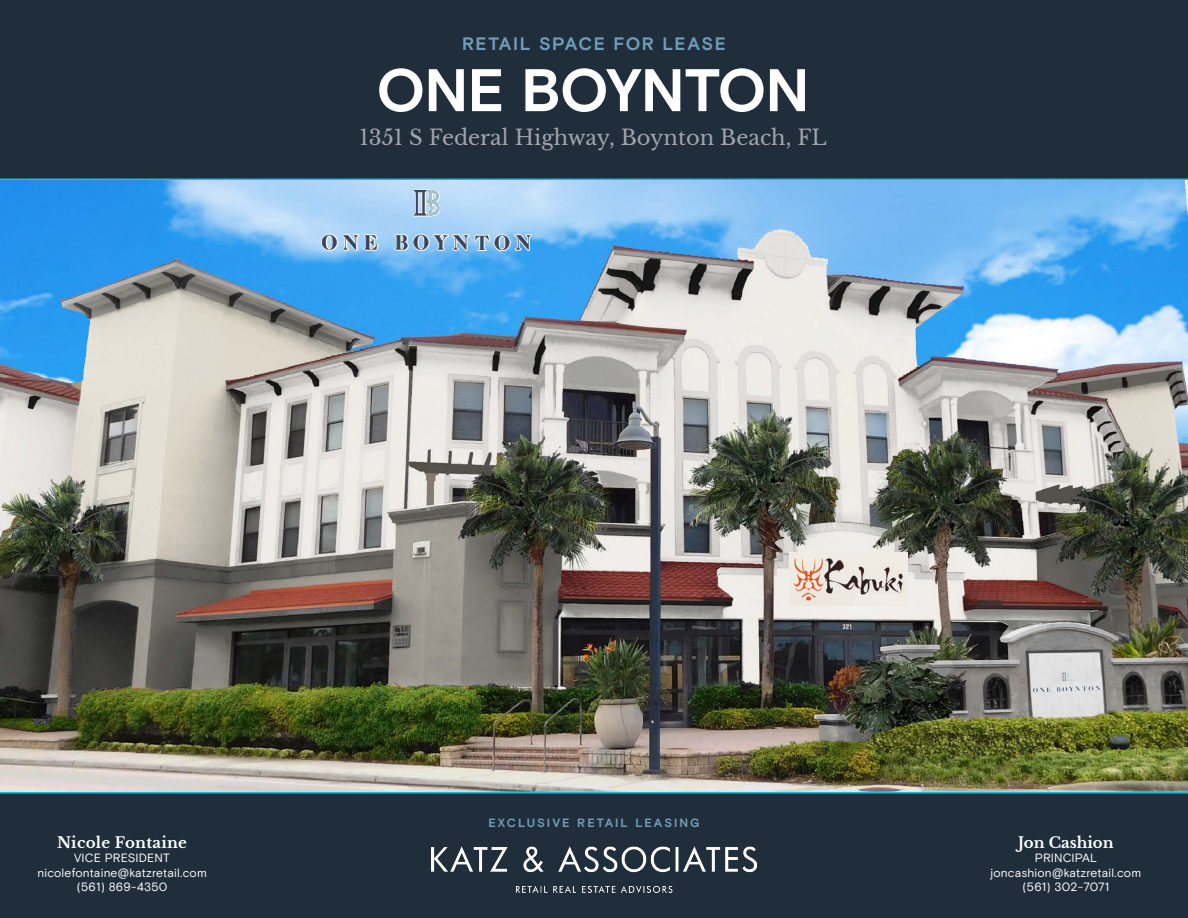
<style>
.page{position:relative;width:1188px;height:918px;background:#202e3c}
.page>*{position:absolute;margin:0;border:0;box-sizing:border-box;transform-origin:0 0}
.t1{font:700 60px "Basis Grotesque Pro";letter-spacing:-.015em;color:#fff}
.t2{font:21px "Libre Baskerville";color:#a4a4ab}
.t3{font:700 18px "Basis Grotesque Pro";letter-spacing:.085em;color:#709cb6}
.t4{font:700 15px "Libre Baskerville";letter-spacing:.015em;color:#fff}
.t5{font:12px "Basis Grotesque Pro";letter-spacing:.01em;color:#fff}
.t6{font:700 12px "Basis Grotesque Pro";letter-spacing:.165em;color:#709cb6}
</style>
<div class="page">
<img style="left:0;top:178px;width:1188px;height:616px">
<img style="left:432px;top:846px;width:324px;height:46px">
<svg style="left:321px;top:189px;width:210px;height:62px;background:#a6cae9"></svg>
<img style="left:790px;top:553px;width:118px;height:52px">
<p class="t3" style="left:462px;top:33px;width:265px">RETAIL SPACE FOR LEASE</p>
<p class="t1" style="left:376px;top:55px;width:434px">ONE BOYNTON</p>
<p class="t2" style="left:360px;top:124px;width:469px">1351 S Federal Highway, Boynton Beach, FL</p>
<p class="t4" style="left:57px;top:833px;width:131px">Nicole Fontaine</p>
<p class="t5" style="left:74px;top:851px;width:97px">VICE PRESIDENT</p>
<p class="t5" style="left:37px;top:865px;width:171px">nicolefontaine@katzretail.com</p>
<p class="t5" style="left:77px;top:880px;width:92px">(561) 869-4350</p>
<p class="t6" style="left:488px;top:816px;width:213px">EXCLUSIVE RETAIL LEASING</p>
<p class="t4" style="left:1018px;top:833px;width:97px">Jon Cashion</p>
<p class="t5" style="left:1035px;top:851px;width:64px">PRINCIPAL</p>
<p class="t5" style="left:991px;top:865px;width:152px">joncashion@katzretail.com</p>
<p class="t5" style="left:1023px;top:880px;width:88px">(561) 302-7071</p>
</div>
